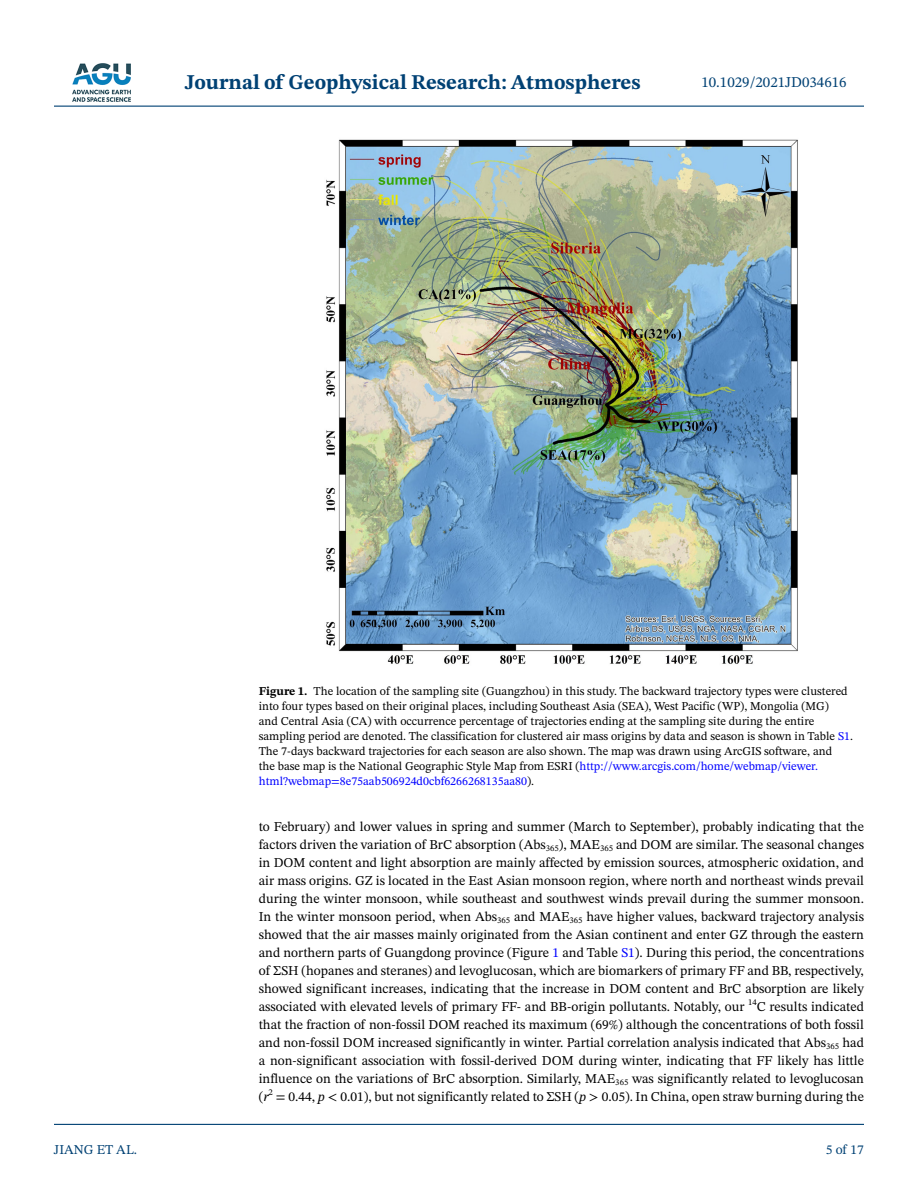
<style>
.page{position:relative;width:918px;height:1188px;background:#fff}
.page>*{position:absolute;margin:0;border:0;box-sizing:border-box;transform-origin:0 0}
.t1{font:700 21px "STIX Two Text";color:#004174}
.t2{font:15px "STIX Two Text";color:#004174}
.t3{font:13.5px/18px "STIX Two Text";color:#000;text-align:justify}
.t4{font:13.5px "STIX Two Text";color:#004174}
.t5{font:12px/15px "STIX Two Text";color:#000}
.s1{font-weight:700}
.s2{color:#00f}
.s3{font-style:italic}
</style>
<div class="page">
<hr style="left:54px;top:106px;width:810px;height:1px;background:#004174">
<hr style="left:54px;top:1124px;width:810px;height:1px;background:#004174">
<img style="left:72px;top:63px;width:59px;height:39px">
<img style="left:326px;top:139px;width:472px;height:526px">
<h1 class="t1" style="left:185px;top:67px;width:457px">Journal of Geophysical Research: Atmospheres</h1>
<p class="t2" style="left:701px;top:72px;width:147px">10.1029/2021JD034616</p>
<p class="t4" style="left:54px;top:1140px;width:85px">JIANG ET AL.</p>
<p class="t5" style="left:259px;top:683px;width:596px"><span class="s1">Figure 1.</span> The location of the sampling site (Guangzhou) in this study. The backward trajectory types were clustered into four types based on their original places, including Southeast Asia (SEA), West Pacific (WP), Mongolia (MG)<br>and Central Asia (CA) with occurrence percentage of trajectories ending at the sampling site during the entire sampling period are denoted. The classification for clustered air mass origins by data and season is shown in Table <span class="s2">S1</span>.<br>The 7-days backward trajectories for each season are also shown. The map was drawn using ArcGIS software, and<br>the base map is the National Geographic Style Map from ESRI (<span class="s2">http://www.arcgis.com/home/webmap/viewer. html?webmap=8e75aab506924d0cbf6266268135aa80</span>).</p>
<p class="t3" style="left:259px;top:817px;width:607px">to February) and lower values in spring and summer (March to September), probably indicating that the factors driven the variation of BrC absorption (Abs<sub>365</sub>), MAE<sub>365</sub> and DOM are similar. The seasonal changes in DOM content and light absorption are mainly affected by emission sources, atmospheric oxidation, and air mass origins. GZ is located in the East Asian monsoon region, where north and northeast winds prevail during the winter monsoon, while southeast and southwest winds prevail during the summer monsoon.<br>In the winter monsoon period, when Abs<sub>365</sub> and MAE<sub>365</sub> have higher values, backward trajectory analysis showed that the air masses mainly originated from the Asian continent and enter GZ through the eastern and northern parts of Guangdong province (Figure <span class="s2">1</span> and Table <span class="s2">S1</span>). During this period, the concentrations of ΣSH (hopanes and steranes) and levoglucosan, which are biomarkers of primary FF and BB, respectively, showed significant increases, indicating that the increase in DOM content and BrC absorption are likely associated with elevated levels of primary FF- and BB-origin pollutants. Notably, our <sup>14</sup>C results indicated that the fraction of non-fossil DOM reached its maximum (69%) although the concentrations of both fossil and non-fossil DOM increased significantly in winter. Partial correlation analysis indicated that Abs<sub>365</sub> had a non-significant association with fossil-derived DOM during winter, indicating that FF likely has little influence on the variations of BrC absorption. Similarly, MAE<sub>365</sub> was significantly related to levoglucosan (<span class="s3">r</span><sup>2</sup> = 0.44, <span class="s3">p</span> &lt; 0.01), but not significantly related to ΣSH (<span class="s3">p</span> &gt; 0.05). In China, open straw burning during the</p>
<p class="t4" style="left:826px;top:1140px;width:40px">5 of 17</p>
</div>
